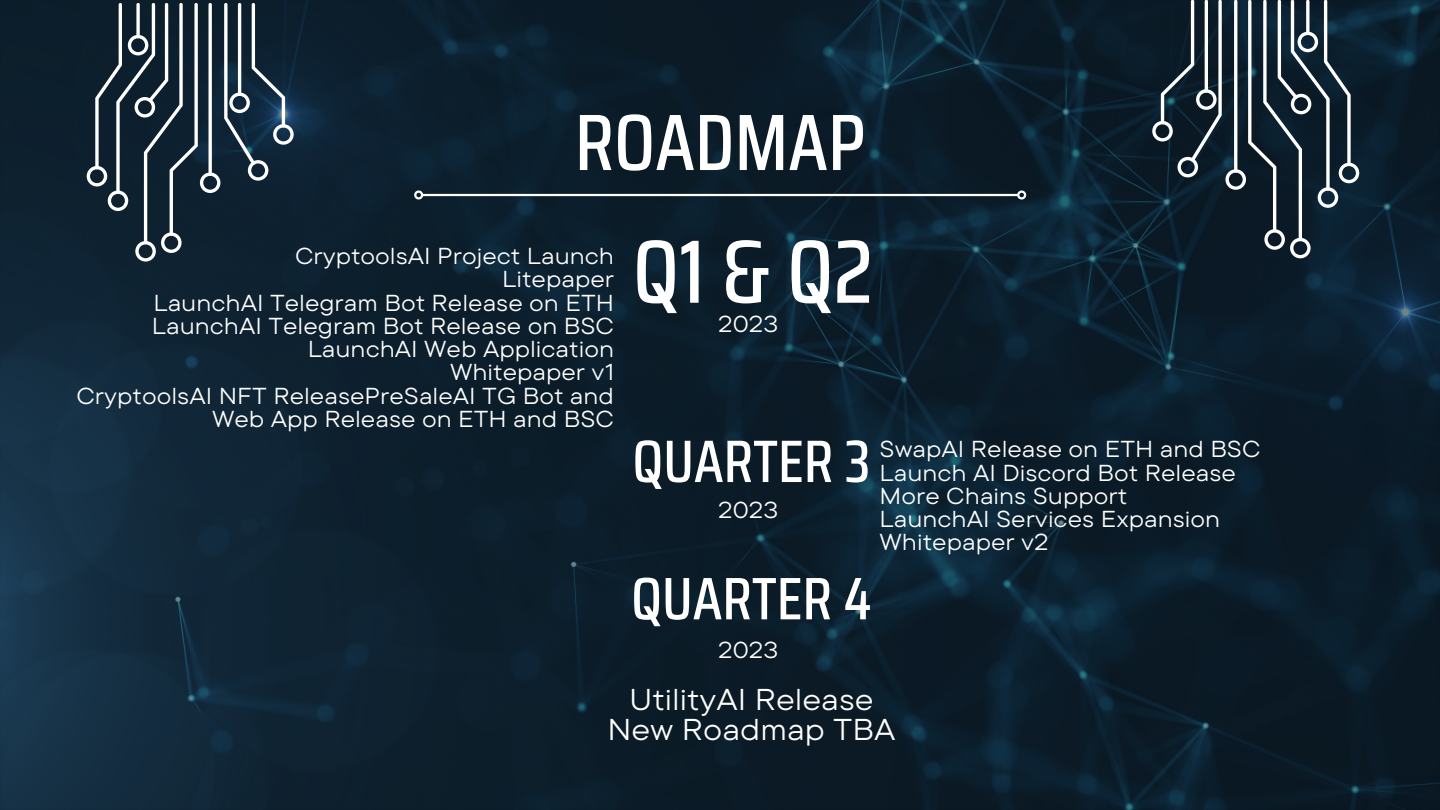
<style>
.page{position:relative;width:1440px;height:810px;background:#fff}
.page>*{position:absolute;margin:0;border:0;box-sizing:border-box;transform-origin:0 0}
.t1{font:500 90px "Saira Condensed";color:#fff}
.t2{font:500 80px "Saira Condensed";color:#fff}
.t3{font:500 60px "Saira Condensed";color:#fff}
.t4{font:30px/30px "TT Commons Pro Exp";color:#fff;text-align:center}
.t5{font:23px/23.2px "TT Commons Pro Exp";color:#fff}
</style>
<div class="page">
<img style="left:0;top:0;width:1440px;height:810px">
<hr style="left:423px;top:194px;width:595px;height:2px;background:#fff">
<svg style="left:412px;top:189px;width:13px;height:12px"></svg>
<svg style="left:1015px;top:189px;width:13px;height:12px"></svg>
<svg style="left:1152px;top:0;width:207px;height:258px;background:#293945"></svg>
<svg style="left:87px;top:3px;width:207px;height:259px;background:#2d3e4c"></svg>
<h2 class="t2" style="left:575px;top:79px;width:292px">ROADMAP</h2>
<p class="t5" style="left:76px;top:244px;width:539px;text-align:right">CryptoolsAI Project Launch<br>Litepaper<br>LaunchAI Telegram Bot Release on ETH<br>LaunchAI Telegram Bot Release on BSC<br>LaunchAI Web Application<br>Whitepaper v1<br>CryptoolsAI NFT ReleasePreSaleAI TG Bot and<br>Web App Release on ETH and BSC</p>
<h1 class="t1" style="left:633px;top:201px;width:242px">Q1&amp;Q2</h1>
<p class="t5" style="left:718px;top:312px;width:62px">2023</p>
<h3 class="t3" style="left:632px;top:414px;width:239px">QUARTER 3</h3>
<p class="t5" style="left:718px;top:498px;width:62px">2023</p>
<h3 class="t3" style="left:631px;top:551px;width:242px">QUARTER 4</h3>
<p class="t5" style="left:718px;top:637px;width:62px">2023</p>
<p class="t5" style="left:880px;top:437px;width:383px">SwapAI Release on ETH and BSC<br>Launch AI Discord Bot Release<br>More Chains Support<br>LaunchAI Services Expansion<br>Whitepaper v2</p>
<h3 class="t4" style="left:607px;top:684px;width:290px">UtilityAI Release<br>New Roadmap TBA</h3>
</div>
